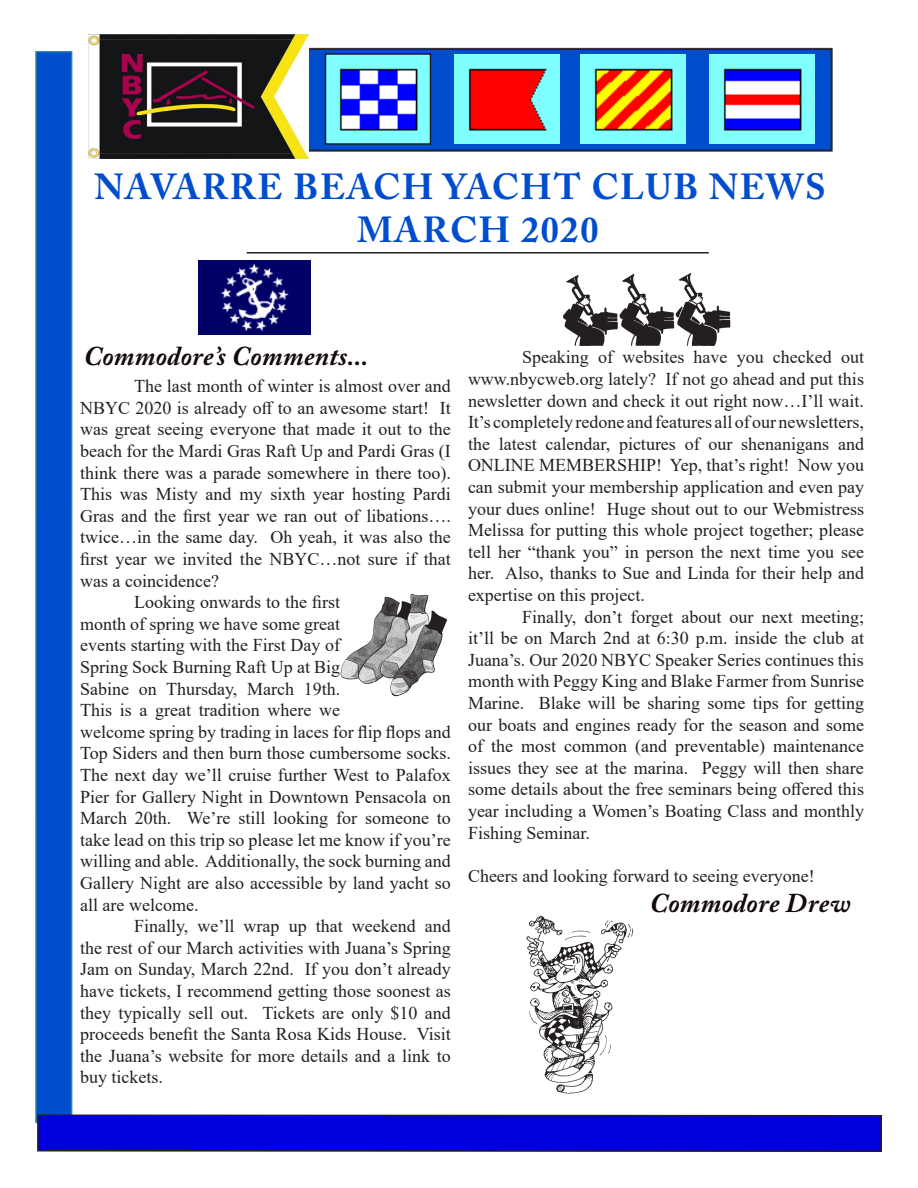
<style>
.page{position:relative;width:918px;height:1188px;background:#fff}
.page>*{position:absolute;margin:0;border:0;box-sizing:border-box;transform-origin:0 0}
.Company_Name{font:700 36px "Adobe Caslon Pro";letter-spacing:.05em;color:#004dcd}
.Head_1{font:italic 700 27px "Adobe Caslon Pro";letter-spacing:.01em;color:#140910}
.t1{font:18px/21.6px "Times New Roman";color:#231f20;text-align:justify}
</style>
<div class="page">
<svg style="left:309px;top:48px;width:524px;height:104px;background:#0a4fbd"></svg>
<div style="left:307px;top:49px;width:524px;height:101px;border:1px solid #231f20"></div>
<div style="left:36px;top:52px;width:36px;height:1070px;background:#004dcd"></div>
<div style="left:35px;top:51px;width:37px;height:1072px;border:2px solid #31849b"></div>
<svg style="left:36px;top:1114px;width:846px;height:38px;background:#0909cf"></svg>
<img style="left:454px;top:54px;width:105px;height:90px">
<img style="left:580px;top:54px;width:106px;height:90px">
<img style="left:710px;top:54px;width:104px;height:90px">
<hr style="left:247px;top:252px;width:462px;height:2px;background:#231f20">
<img style="left:88px;top:34px;width:220px;height:124px">
<img style="left:328px;top:56px;width:100px;height:86px">
<div style="left:325px;top:53px;width:106px;height:92px;border:2px solid #231f20"></div>
<img style="left:199px;top:260px;width:111px;height:74px">
<img style="left:526px;top:915px;width:107px;height:179px">
<img style="left:563px;top:273px;width:168px;height:73px">
<img style="left:340px;top:593px;width:107px;height:104px">
<p class="Company_Name" style="left:95px;top:166px;width:733px">NAVARRE BEACH YACHT CLUB NEWS</p>
<p class="Company_Name" style="left:357px;top:209px;width:243px">MARCH 2020</p>
<p class="Head_1" style="left:84px;top:340px;width:286px">Commodore’s Comments...</p>
<p class="t1" style="left:80px;top:375px;width:372px;text-indent:54px">The last month of winter is almost over and NBYC 2020 is already off to an awesome start! It was great seeing everyone that made it out to the beach for the Mardi Gras Raft Up and Pardi Gras (I think there was a parade somewhere in there too).<br>This was Misty and my sixth year hosting Pardi Gras and the first year we ran out of libations…. twice…in the same day. Oh yeah, it was also the first year we invited the NBYC…not sure if that was a coincidence?</p>
<p class="t1" style="left:80px;top:591px;width:372px;text-align:left;text-indent:54px">Looking onwards to the first<br>month of spring we have some great<br>events starting with the First Day of<br>Spring Sock Burning Raft Up at Big<br>Sabine on Thursday, March 19th.<br>This is a great tradition where we<br>welcome spring by trading in laces for flip flops and Top Siders and then burn those cumbersome socks.<br>The next day we’ll cruise further West to Palafox Pier for Gallery Night in Downtown Pensacola on March 20th. We’re still looking for someone to take lead on this trip so please let me know if you’re willing and able. Additionally, the sock burning and Gallery Night are also accessible by land yacht so all are welcome.</p>
<p class="t1" style="left:80px;top:915px;width:372px;text-indent:54px">Finally, we’ll wrap up that weekend and the rest of our March activities with Juana’s Spring Jam on Sunday, March 22nd. If you don’t already have tickets, I recommend getting those soonest as they typically sell out. Tickets are only $10 and proceeds benefit the Santa Rosa Kids House. Visit the Juana’s website for more details and a link to buy tickets.</p>
<p class="t1" style="left:468px;top:346px;width:398px;text-indent:54px">Speaking of websites have you checked out www.nbycweb.org lately? If not go ahead and put this newsletter down and check it out right now…I’ll wait.<br>It’s completely redone and features all of our newsletters, the latest calendar, pictures of our shenanigans and ONLINE MEMBERSHIP! Yep, that’s right! Now you can submit your membership application and even pay your dues online! Huge shout out to our Webmistress Melissa for putting this whole project together; please tell her “thank you” in person the next time you see her. Also, thanks to Sue and Linda for their help and expertise on this project.</p>
<p class="t1" style="left:468px;top:605px;width:398px;text-indent:54px">Finally, don’t forget about our next meeting; it’ll be on March 2nd at 6:30 p.m. inside the club at Juana’s. Our 2020 NBYC Speaker Series continues this month with Peggy King and Blake Farmer from Sunrise Marine. Blake will be sharing some tips for getting our boats and engines ready for the season and some of the most common (and preventable) maintenance issues they see at the marina. Peggy will then share some details about the free seminars being offered this year including a Women’s Boating Class and monthly Fishing Seminar.</p>
<p class="t1" style="left:468px;top:864px;width:348px">Cheers and looking forward to seeing everyone!</p>
<p class="Head_1" style="left:650px;top:887px;width:203px">Commodore Drew</p>
</div>
